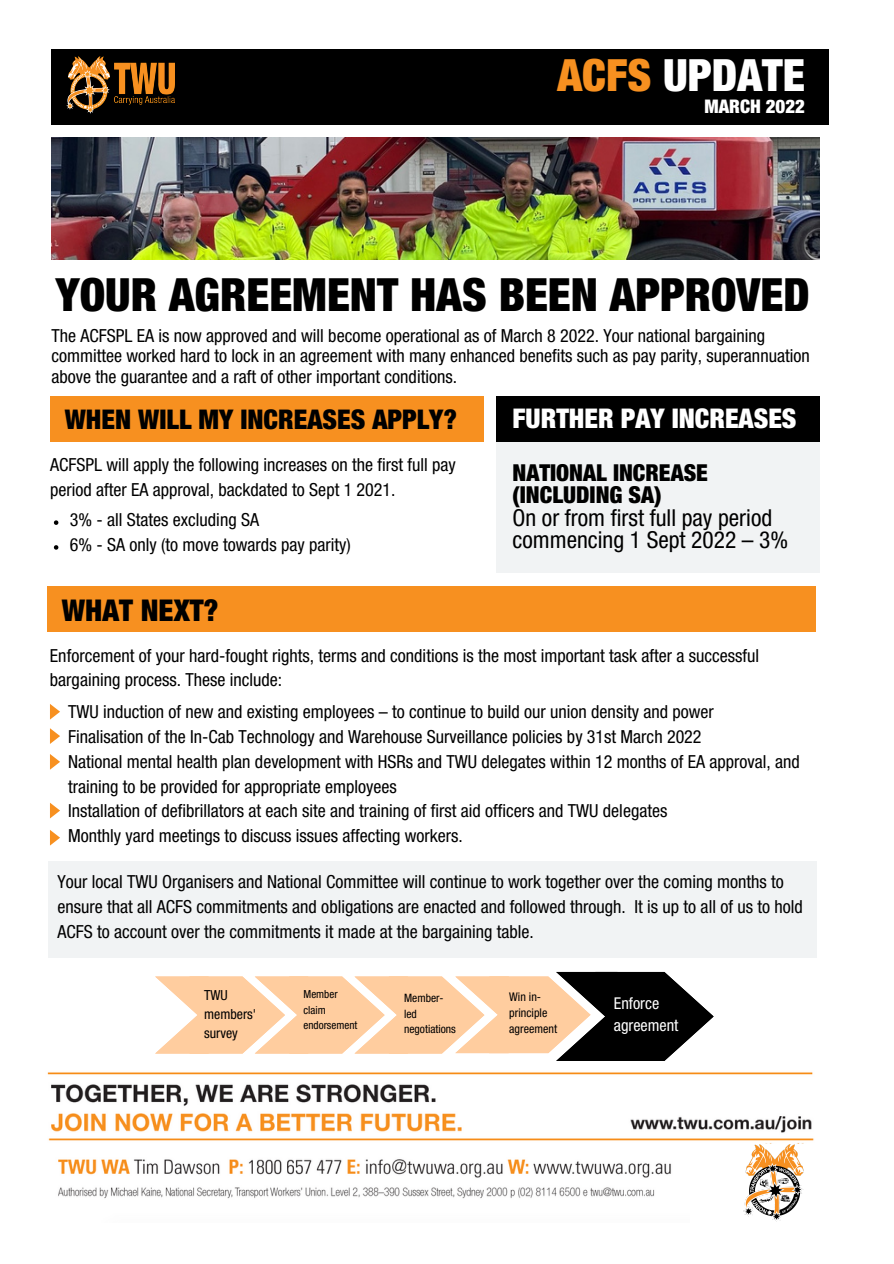
<style>
.page{position:relative;width:894px;height:1264px;background:#fff}
.page>*{position:absolute;margin:0;border:0;box-sizing:border-box;transform-origin:0 0}
.t1{font:900 condensed 45.9px "Helvetica Neue LT Std";color:#000}
.t2{font:900 condensed 44.55px "Helvetica Neue LT Std";color:#fff}
.t3{font:900 condensed 30px "Helvetica Neue LT Std";color:#000}
.t4{font:900 condensed 27.15px "Helvetica Neue LT Std";color:#000}
.t5{font:900 condensed 27.15px "Helvetica Neue LT Std";color:#fff}
.t6{font:condensed 23.4px/22.4px "Helvetica Neue LT Std";color:#000}
.t7{font:900 condensed 23.4px/22.4px "Helvetica Neue LT Std";color:#000}
.t8{font:900 condensed 18.75px "Helvetica Neue LT Std";color:#fff}
.t9{font:condensed 18px/24.8px "Helvetica Neue LT Std";color:#000}
.t10{font:condensed 16.2px/22.6px "Helvetica Neue LT Std";color:#fff}
.t11{font:condensed 13.95px/19.2px "Helvetica Neue LT Std";color:#000}
.t12{font:condensed 12px/16px "Helvetica Neue LT Std";color:#000}
.t13{font:condensed 11.55px "Helvetica Neue LT Std";color:#000}
.t14{font:condensed 11.1px/15.5px "Helvetica Neue LT Std";color:#000}
.s1{color:#f79020}
</style>
<div class="page">
<div style="left:51px;top:50px;width:777px;height:75px;background:#000"></div>
<img style="left:66px;top:56px;width:108px;height:58px">
<img style="left:47px;top:1072px;width:767px;height:69px">
<img style="left:743px;top:1144px;width:61px;height:77px">
<img style="left:58px;top:1159px;width:613px;height:40px">
<img style="left:51px;top:137px;width:768px;height:123px">
<svg style="left:155px;top:971px;width:558px;height:89px"></svg>
<div style="left:47px;top:586px;width:768px;height:45px;background:#f79020"></div>
<svg style="left:50px;top:704px;width:10px;height:15px"></svg>
<svg style="left:50px;top:728px;width:10px;height:16px"></svg>
<svg style="left:50px;top:754px;width:10px;height:15px"></svg>
<svg style="left:50px;top:802px;width:10px;height:16px"></svg>
<svg style="left:50px;top:830px;width:10px;height:15px"></svg>
<div style="left:49px;top:861px;width:767px;height:97px;background:#f1f3f4"></div>
<div style="left:50px;top:396px;width:433px;height:45px;background:#f79020"></div>
<svg style="left:54px;top:520px;width:4px;height:5px"></svg>
<svg style="left:54px;top:545px;width:4px;height:4px"></svg>
<div style="left:496px;top:396px;width:323px;height:45px;background:#000"></div>
<div style="left:496px;top:442px;width:323px;height:131px;background:#f1f3f4"></div>
<p class="t2" style="left:557px;top:60px;width:249px"><span class="s1">ACFS</span> UPDATE</p>
<p class="t8" style="left:704px;top:100px;width:102px">MARCH 2022</p>
<p class="t1" style="left:56px;top:278px;width:755px">YOUR AGREEMENT HAS BEEN APPROVED</p>
<p class="t9" style="left:51px;top:328px;width:759px;line-height:20.2px">The ACFSPL EA is now approved and will become operational as of March 8 2022. Your national bargaining committee worked hard to lock in an agreement with many enhanced benefits such as pay parity, superannuation above the guarantee and a raft of other important conditions.</p>
<p class="t4" style="left:65px;top:409px;width:393px">WHEN WILL MY INCREASES APPLY?</p>
<p class="t9" style="left:50px;top:454px;width:407px">ACFSPL will apply the following increases on the first full pay period after EA approval, backdated to Sept 1 2021.</p>
<p class="t9" style="left:70px;top:510px;width:191px">3% - all States excluding SA</p>
<p class="t9" style="left:70px;top:534px;width:282px">6% - SA only (to move towards pay parity)</p>
<p class="t5" style="left:512px;top:409px;width:285px">FURTHER PAY INCREASES</p>
<p class="t7" style="left:512px;top:465px;width:197px">NATIONAL INCREASE (INCLUDING SA)</p>
<p class="t6" style="left:512px;top:509px;width:277px">On or from first full pay period commencing 1 Sept 2022 – 3%</p>
<p class="t3" style="left:62px;top:599px;width:158px">WHAT NEXT?</p>
<p class="t9" style="left:50px;top:645px;width:710px">Enforcement of your hard-fought rights, terms and conditions is the most important task after a successful bargaining process. These include:</p>
<p class="t9" style="left:68px;top:702px;width:647px">TWU induction of new and existing employees – to continue to build our union density and power</p>
<p class="t9" style="left:68px;top:726px;width:634px">Finalisation of the In-Cab Technology and Warehouse Surveillance policies by 31st March 2022</p>
<p class="t9" style="left:68px;top:751px;width:733px">National mental health plan development with HSRs and TWU delegates within 12 months of EA approval, and training to be provided for appropriate employees</p>
<p class="t9" style="left:68px;top:801px;width:600px">Installation of defibrillators at each site and training of first aid officers and TWU delegates</p>
<p class="t9" style="left:68px;top:825px;width:396px">Monthly yard meetings to discuss issues affecting workers.</p>
<p class="t9" style="left:57px;top:871px;width:746px">Your local TWU Organisers and National Committee will continue to work together over the coming months to ensure that all ACFS commitments and obligations are enacted and followed through. It is up to all of us to hold<br>ACFS to account over the commitments it made at the bargaining table.</p>
<p class="t11" style="left:204px;top:987px;width:53px">TWU members' survey</p>
<p class="t14" style="left:303px;top:988px;width:55px">Member claim endorsement</p>
<p class="t10" style="left:613px;top:993px;width:66px">Enforce agreement</p>
<p class="t12" style="left:509px;top:990px;width:49px">Win in&shy;principle agreement</p>
<p class="t13" style="left:404px;top:993px;width:41px">Member-</p>
<p class="t13" style="left:404px;top:1009px;width:14px">led</p>
<p class="t13" style="left:404px;top:1025px;width:53px">negotiations</p>
</div>
